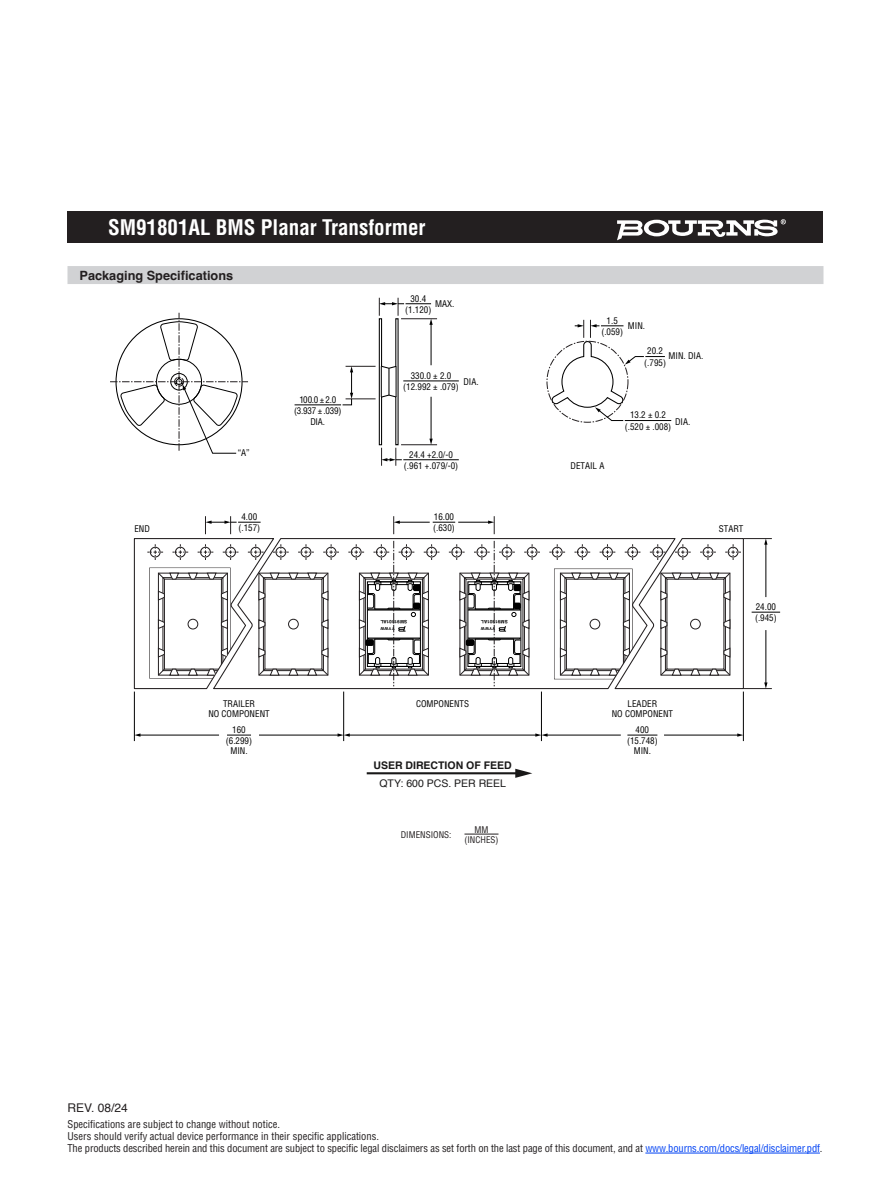
<style>
.page{position:relative;width:891px;height:1188px;background:#fff}
.page>*{position:absolute;margin:0;border:0;box-sizing:border-box;transform-origin:0 0}
.t1{font:700 condensed 21px "Helvetica LT Std";color:#fff}
.t2{font:700 12.75px "Helvetica";color:#231f20}
.negative_type_header{font:12px "Helvetica";color:#231f20}
.negative_type_header-2{font:condensed 10.5px "Helvetica LT Std";letter-spacing:-.01em;color:#231f20}
.t3{font:700 10.5px/18px "Helvetica";color:#191818;text-align:center}
.t4{font:condensed 9px/11.2px "Helvetica";color:#000;text-align:center}
.t5{font:condensed 9px/11.2px "Helvetica";letter-spacing:-.02em;color:#000;text-align:center}
.t6{font:condensed 9px "Helvetica LT Std";color:#231f20}
.t7{font:700 4.65px "Helvetica";letter-spacing:.02em;color:#000}
.t8{font:700 4.2px "Helvetica";letter-spacing:.055em;color:#000}
.s1{font-weight:400}
.s2{color:#0042f4}
</style>
<div class="page">
<div style="left:68px;top:212px;width:756px;height:31px;background:#231f20"></div>
<svg style="left:617px;top:219px;width:169px;height:21px"></svg>
<div style="left:68px;top:266px;width:756px;height:18px;background:#d1d2d4"></div>
<svg style="left:339px;top:538px;width:210px;height:152px"></svg>
<svg style="left:110px;top:313px;width:138px;height:141px"></svg>
<hr style="left:403px;top:459px;width:56px;height:1px;background:#000">
<hr style="left:346px;top:366px;width:30px;height:1px;background:#231f20">
<hr style="left:346px;top:399px;width:30px;height:1px;background:#231f20">
<hr style="left:295px;top:405px;width:46px;height:1px;background:#000">
<svg style="left:342px;top:366px;width:11px;height:40px"></svg>
<hr style="left:403px;top:381px;width:56px;height:1px;background:#000">
<hr style="left:401px;top:318px;width:36px;height:1px;background:#231f20">
<hr style="left:401px;top:444px;width:36px;height:1px;background:#231f20">
<svg style="left:378px;top:298px;width:55px;height:168px"></svg>
<hr style="left:625px;top:420px;width:46px;height:1px;background:#000">
<svg style="left:551px;top:320px;width:114px;height:101px"></svg>
<svg style="left:133px;top:516px;width:206px;height:174px"></svg>
<svg style="left:348px;top:541px;width:91px;height:145px"></svg>
<svg style="left:449px;top:541px;width:91px;height:145px"></svg>
<hr style="left:458px;top:522px;width:31px;height:1px;background:#000">
<svg style="left:488px;top:516px;width:7px;height:18px"></svg>
<hr style="left:399px;top:522px;width:31px;height:1px;background:#000">
<svg style="left:393px;top:516px;width:7px;height:18px"></svg>
<svg style="left:433px;top:522px;width:22px;height:1px"></svg>
<svg style="left:549px;top:538px;width:231px;height:152px"></svg>
<hr style="left:139px;top:735px;width:80px;height:1px;background:#000">
<svg style="left:135px;top:733px;width:5px;height:4px"></svg>
<hr style="left:259px;top:735px;width:80px;height:1px;background:#000">
<hr style="left:349px;top:735px;width:187px;height:1px;background:#000">
<svg style="left:338px;top:733px;width:12px;height:4px"></svg>
<hr style="left:546px;top:735px;width:75px;height:1px;background:#000">
<svg style="left:535px;top:733px;width:13px;height:4px"></svg>
<hr style="left:664px;top:735px;width:74px;height:1px;background:#000">
<svg style="left:737px;top:733px;width:6px;height:4px"></svg>
<svg style="left:227px;top:735px;width:24px;height:1px"></svg>
<hr style="left:627px;top:735px;width:30px;height:1px;background:#000">
<hr style="left:134px;top:692px;width:1px;height:49px;background:#000">
<hr style="left:343px;top:692px;width:1px;height:49px;background:#000">
<hr style="left:541px;top:692px;width:1px;height:49px;background:#000">
<hr style="left:743px;top:692px;width:1px;height:49px;background:#000">
<hr style="left:367px;top:772px;width:151px;height:2px;background:#191818">
<svg style="left:515px;top:769px;width:17px;height:9px"></svg>
<hr style="left:464px;top:834px;width:35px;height:1px;background:#231f20">
<hr style="left:645px;top:1153px;width:175px;height:1px;background:#0042f4">
<p class="t1" style="left:108px;top:214px;width:319px">SM91801AL BMS Planar Transformer</p>
<p class="t2" style="left:80px;top:267px;width:155px">Packaging Specifications</p>
<p class="t4" style="left:238px;top:447px;width:14px">“A”</p>
<p class="t5" style="left:294px;top:394px;width:49px">100.0 ± 2.0 (3.937 ± .039)<br>DIA.</p>
<p class="t4" style="left:405px;top:293px;width:28px">30.4 (1.120)</p>
<p class="t4" style="left:435px;top:298px;width:21px">MAX.</p>
<p class="t4" style="left:403px;top:370px;width:57px">330.0 ± 2.0 (12.992 ± .079)</p>
<p class="t4" style="left:463px;top:376px;width:17px">DIA.</p>
<p class="t4" style="left:404px;top:449px;width:56px">24.4 +2.0/-0 (.961 +.079/-0)</p>
<p class="t4" style="left:601px;top:315px;width:23px">1.5 (.059)</p>
<p class="t4" style="left:628px;top:320px;width:19px">MIN.</p>
<p class="t4" style="left:644px;top:345px;width:23px">20.2 (.795)</p>
<p class="t4" style="left:669px;top:350px;width:36px">MIN. DIA.</p>
<p class="t4" style="left:571px;top:460px;width:35px">DETAIL A</p>
<p class="t4" style="left:625px;top:409px;width:48px">13.2 ± 0.2 (.520 ± .008)</p>
<p class="t4" style="left:675px;top:416px;width:17px">DIA.</p>
<p class="t4" style="left:238px;top:511px;width:23px">4.00 (.157)</p>
<p class="t4" style="left:433px;top:511px;width:23px;text-align:left">16.00 (.630)</p>
<p class="t4" style="left:134px;top:523px;width:17px">END</p>
<p class="t4" style="left:719px;top:523px;width:26px">START</p>
<p class="t7" style="left:407px;top:625px;width:28px;rotate:-180deg">SM91801AL</p>
<p class="t8" style="left:395px;top:632px;width:16px;rotate:-180deg">YYWW</p>
<p class="t7" style="left:508px;top:625px;width:28px;rotate:-180deg">SM91801AL</p>
<p class="t8" style="left:495px;top:632px;width:16px;rotate:-180deg">YYWW</p>
<p class="t4" style="left:208px;top:698px;width:63px;line-height:10.5px">TRAILER<br>NO COMPONENT</p>
<p class="t4" style="left:416px;top:698px;width:55px">COMPONENTS</p>
<p class="t4" style="left:226px;top:725px;width:28px;line-height:10.5px">160 (6.299)<br>MIN.</p>
<p class="t3" style="left:373px;top:756px;width:140px">USER DIRECTION OF FEED<br><span class="s1">QTY: 600 PCS. PER REEL</span></p>
<p class="t6" style="left:401px;top:829px;width:52px">DIMENSIONS:</p>
<p class="t6" style="left:474px;top:824px;width:16px">MM</p>
<p class="t6" style="left:464px;top:834px;width:36px">(INCHES)</p>
<p class="t4" style="left:612px;top:698px;width:63px;line-height:10.5px">LEADER<br>NO COMPONENT</p>
<p class="t4" style="left:627px;top:725px;width:32px;line-height:10.5px">400 (15.748)<br>MIN.</p>
<p class="t4" style="left:755px;top:601px;width:23px;text-align:left">24.00 (.945)</p>
<p class="negative_type_header" style="left:68px;top:1098px;width:62px">REV. 08/24</p>
<p class="negative_type_header-2" style="left:68px;top:1118px;width:214px">Specifications are subject to change without notice.</p>
<p class="negative_type_header-2" style="left:68px;top:1130px;width:313px">Users should verify actual device performance in their specific applications.</p>
<p class="negative_type_header-2" style="left:68px;top:1142px;width:757px">The products described herein and this document are subject to specific legal disclaimers as set forth on the last page of this document, and at <span class="s2">www.bourns.com/docs/legal/disclaimer.pdf</span>.</p>
</div>
